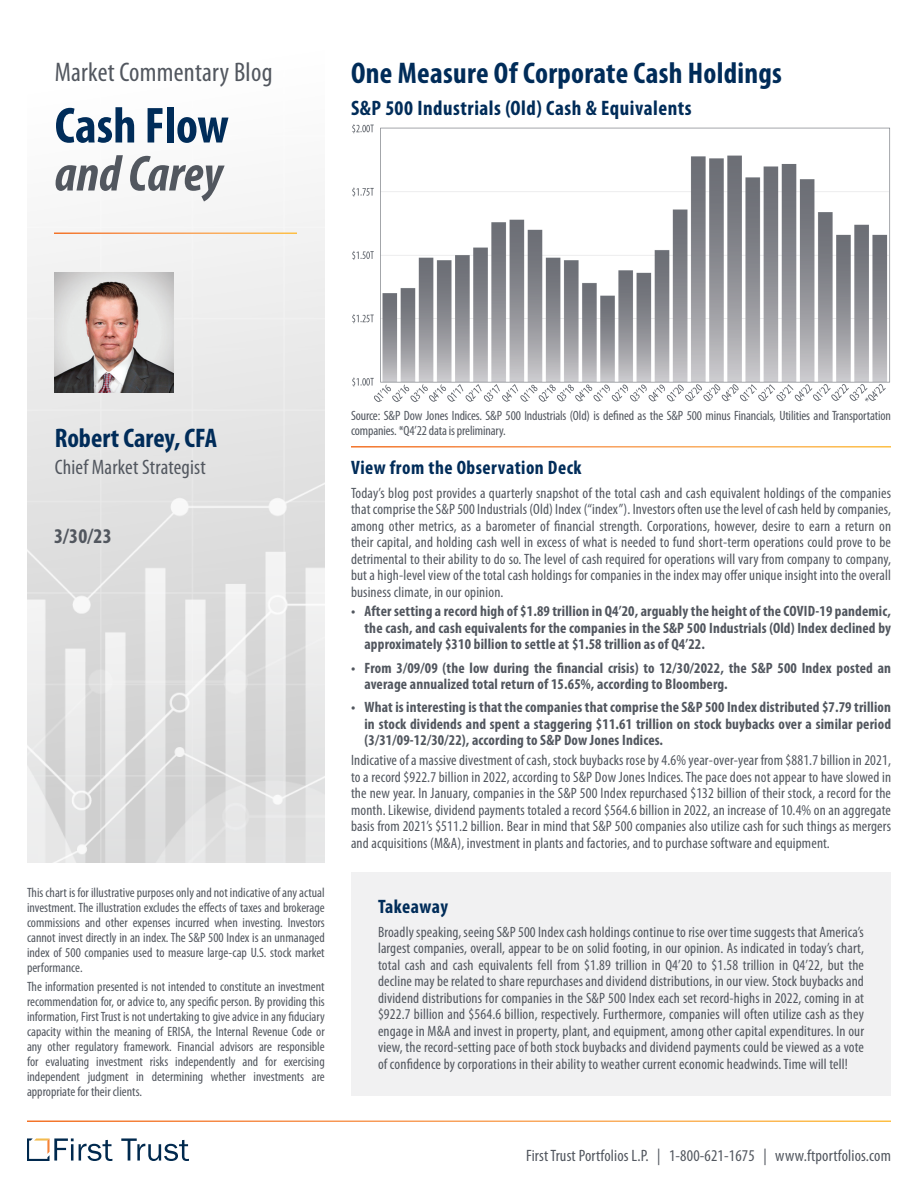
<style>
.page{position:relative;width:918px;height:1188px;background:#fff}
.page>*{position:absolute;margin:0;border:0;box-sizing:border-box;transform-origin:0 0}
.Body_Copy{font:700 condensed 51px "Myriad Pro";color:#002c59}
.Body_Copy-2{font:italic 700 condensed 51px "Myriad Pro";color:#52575f}
.Body_Copy-3{font:700 condensed 30px "Myriad Pro";letter-spacing:.01em;color:#002c59}
.Body_Copy-4{font:condensed 27px "Myriad Pro";letter-spacing:.01em;color:#52575f}
.Body_Copy-5{font:700 condensed 27px "Myriad Pro";color:#002c59}
.Body_Headers_Blue{font:700 condensed 21px "Myriad Pro";letter-spacing:.025em;color:#002c59}
.Body_Copy-6{font:condensed 21px "Myriad Pro";letter-spacing:.01em;color:#52575f}
.Body_Copy-7{font:700 condensed 21px "Myriad Pro";color:#52575f}
.Body_Headers_Blue-2{font:700 condensed 19.5px "Myriad Pro";letter-spacing:.025em;color:#002c59}
.t1{font:condensed 16.5px "Myriad Pro";letter-spacing:.01em;color:#52575f}
.Body_Copy-8{font:condensed 15px/16.5px "Myriad Pro";letter-spacing:.01em;color:#52575f;text-align:justify}
.t2{font:700 condensed 15px/16.5px "Myriad Pro";letter-spacing:.01em;color:#52575f;text-align:justify}
.Risk_Copy{font:condensed 13.5px/15px "Myriad Pro";letter-spacing:-.01em;color:#52575f;text-align:justify}
</style>
<div class="page">
<img style="left:27px;top:195px;width:298px;height:668px">
<div style="left:351px;top:872px;width:540px;height:224px;background:#f1f1f2"></div>
<hr style="left:54px;top:233px;width:243px;height:1px;background:#fff">
<svg style="left:121px;top:1138px;width:68px;height:23px"></svg>
<svg style="left:27px;top:1138px;width:85px;height:23px"></svg>
<img style="left:54px;top:273px;width:119px;height:119px">
<img style="left:352px;top:124px;width:538px;height:278px">
<p class="Body_Copy-4" style="left:55px;top:56px;width:219px">Market Commentary Blog</p>
<p class="Body_Copy" style="left:55px;top:94px;width:176px">Cash Flow</p>
<p class="Body_Copy-2" style="left:55px;top:142px;width:169px">and Carey</p>
<p class="Body_Copy-3" style="left:351px;top:55px;width:433px">One Measure Of Corporate Cash Holdings</p>
<p class="Body_Headers_Blue" style="left:351px;top:95px;width:342px">S&amp;P 500 Industrials (Old) Cash &amp; Equivalents</p>
<p class="Body_Copy-5" style="left:55px;top:422px;width:164px">Robert Carey, CFA</p>
<p class="Body_Copy-6" style="left:55px;top:454px;width:153px">Chief Market Strategist</p>
<p class="Body_Copy-7" style="left:54px;top:523px;width:59px">3/30/23</p>
<p class="Risk_Copy" style="left:27px;top:885px;width:299px">This chart is for illustrative purposes only and not indicative of any actual investment. The illustration excludes the effects of taxes and brokerage commissions and other expenses incurred when investing. Investors cannot invest directly in an index. The S&amp;P 500 Index is an unmanaged index of 500 companies used to measure large-cap U.S. stock market performance.</p>
<p class="Risk_Copy" style="left:27px;top:979px;width:299px">The information presented is not intended to constitute an investment recommendation for, or advice to, any specific person. By providing this information, First Trust is not undertaking to give advice in any fiduciary capacity within the meaning of ERISA, the Internal Revenue Code or any other regulatory framework. Financial advisors are responsible for evaluating investment risks independently and for exercising independent judgment in determining whether investments are appropriate for their clients.</p>
<p class="Risk_Copy" style="left:351px;top:408px;width:541px">Source: S&amp;P Dow Jones Indices. S&amp;P 500 Industrials (Old) is defined as the S&amp;P 500 minus Financials, Utilities and Transportation companies. *Q4’22 data is preliminary.</p>
<p class="Body_Headers_Blue-2" style="left:351px;top:456px;width:232px">View from the Observation Deck</p>
<p class="Body_Copy-8" style="left:351px;top:484px;width:542px">Today’s blog post provides a quarterly snapshot of the total cash and cash equivalent holdings of the companies that comprise the S&amp;P 500 Industrials (Old) Index (“index”). Investors often use the level of cash held by companies, among other metrics, as a barometer of financial strength. Corporations, however, desire to earn a return on their capital, and holding cash well in excess of what is needed to fund short-term operations could prove to be detrimental to their ability to do so. The level of cash required for operations will vary from company to company, but a high-level view of the total cash holdings for companies in the index may offer unique insight into the overall business climate, in our opinion.</p>
<p class="t2" style="left:364px;top:603px;width:528px;text-indent:-14px">• After setting a record high of $1.89 trillion in Q4’20, arguably the height of the COVID-19 pandemic, the cash, and cash equivalents for the companies in the S&amp;P 500 Industrials (Old) Index declined by approximately $310 billion to settle at $1.58 trillion as of Q4’22.</p>
<p class="t2" style="left:364px;top:659px;width:528px;text-indent:-14px">• From 3/09/09 (the low during the financial crisis) to 12/30/2022, the S&amp;P 500 Index posted an average annualized total return of 15.65%, according to Bloomberg.</p>
<p class="t2" style="left:364px;top:699px;width:528px;text-indent:-14px">• What is interesting is that the companies that comprise the S&amp;P 500 Index distributed $7.79 trillion in stock dividends and spent a staggering $11.61 trillion on stock buybacks over a similar period (3/31/09-12/30/22), according to S&amp;P Dow Jones Indices.</p>
<p class="Body_Copy-8" style="left:351px;top:752px;width:542px">Indicative of a massive divestment of cash, stock buybacks rose by 4.6% year-over-year from $881.7 billion in 2021, to a record $922.7 billion in 2022, according to S&amp;P Dow Jones Indices. The pace does not appear to have slowed in the new year. In January, companies in the S&amp;P 500 Index repurchased $132 billion of their stock, a record for the month. Likewise, dividend payments totaled a record $564.6 billion in 2022, an increase of 10.4% on an aggregate basis from 2021’s $511.2 billion. Bear in mind that S&amp;P 500 companies also utilize cash for such things as mergers and acquisitions (M&amp;A), investment in plants and factories, and to purchase software and equipment.</p>
<p class="Body_Headers_Blue-2" style="left:378px;top:895px;width:72px">Takeaway</p>
<p class="Body_Copy-8" style="left:378px;top:923px;width:488px">Broadly speaking, seeing S&amp;P 500 Index cash holdings continue to rise over time suggests that America’s largest companies, overall, appear to be on solid footing, in our opinion. As indicated in today’s chart, total cash and cash equivalents fell from $1.89 trillion in Q4’20 to $1.58 trillion in Q4’22, but the decline may be related to share repurchases and dividend distributions, in our view. Stock buybacks and dividend distributions for companies in the S&amp;P 500 Index each set record-highs in 2022, coming in at $922.7 billion and $564.6 billion, respectively. Furthermore, companies will often utilize cash as they engage in M&amp;A and invest in property, plant, and equipment, among other capital expenditures. In our view, the record-setting pace of both stock buybacks and dividend payments could be viewed as a vote of confidence by corporations in their ability to weather current economic headwinds. Time will tell!</p>
<p class="t1" style="left:526px;top:1146px;width:366px">First Trust Portfolios L.P. | 1-800-621-1675 | www.ftportfolios.com</p>
</div>
